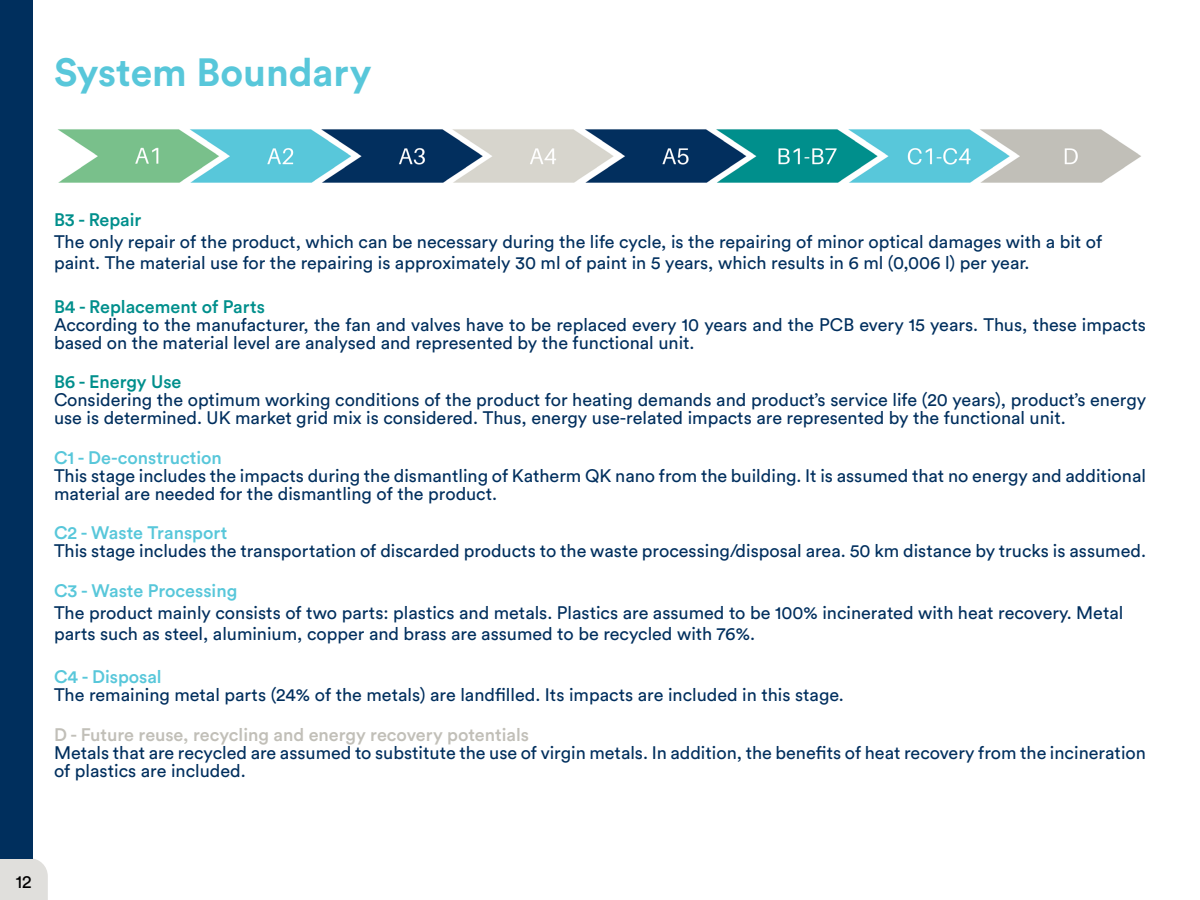
<style>
.page{position:relative;width:1200px;height:900px;background:#fff}
.page>*{position:absolute;margin:0;border:0;box-sizing:border-box;transform-origin:0 0}
.t1{font:700 39px "Circular Std";color:#58c7da}
.t2{font:18px/18px "Circular Std";color:#002f5e}
.t3{font:500 18px "Circular Std";color:#58c7da}
.t4{font:500 18px "Circular Std";color:#c1bfb8}
.t5{font:500 18px "Circular Std";color:#008f8c}
.t6{font:18px "Circular Std";color:#000}
</style>
<div class="page">
<div style="left:0;top:858px;width:48px;height:42px;background:#e0dfdc"></div>
<div style="left:0;top:0;width:33px;height:858px;background:#002f5d"></div>
<img style="left:58px;top:129px;width:1083px;height:54px">
<h1 class="t1" style="left:54px;top:47px;width:319px">System Boundary</h1>
<p class="t5" style="left:54px;top:209px;width:89px">B3 - Repair</p>
<p class="t2" style="left:54px;top:230px;width:1050px;line-height:21.6px">The only repair of the product, which can be necessary during the life cycle, is the repairing of minor optical damages with a bit of paint. The material use for the repairing is approximately 30 ml of paint in 5 years, which results in 6 ml (0,006 l) per year.</p>
<p class="t5" style="left:54px;top:295px;width:213px">B4 - Replacement of Parts</p>
<p class="t2" style="left:54px;top:315px;width:1094px">According to the manufacturer, the fan and valves have to be replaced every 10 years and the PCB every 15 years. Thus, these impacts based on the material level are analysed and represented by the functional unit.</p>
<p class="t5" style="left:54px;top:371px;width:129px">B6 - Energy Use</p>
<p class="t2" style="left:54px;top:391px;width:1094px">Considering the optimum working conditions of the product for heating demands and product’s service life (20 years), product’s energy use is determined. UK market grid mix is considered. Thus, energy use-related impacts are represented by the functional unit.</p>
<p class="t3" style="left:54px;top:446px;width:169px">C1 - De-construction</p>
<p class="t2" style="left:54px;top:466px;width:1094px">This stage includes the impacts during the dismantling of Katherm QK nano from the building. It is assumed that no energy and additional material are needed for the dismantling of the product.</p>
<p class="t3" style="left:54px;top:522px;width:175px">C2 - Waste Transport</p>
<p class="t2" style="left:54px;top:542px;width:1094px">This stage includes the transportation of discarded products to the waste processing/disposal area. 50 km distance by trucks is assumed.</p>
<p class="t3" style="left:54px;top:579px;width:185px">C3 - Waste Processing</p>
<p class="t2" style="left:54px;top:601px;width:1071px;line-height:21.6px">The product mainly consists of two parts: plastics and metals. Plastics are assumed to be 100% incinerated with heat recovery. Metal parts such as steel, aluminium, copper and brass are assumed to be recycled with 76%.</p>
<p class="t3" style="left:54px;top:666px;width:109px">C4 - Disposal</p>
<p class="t2" style="left:54px;top:686px;width:791px">The remaining metal parts (24% of the metals) are landfilled. Its impacts are included in this stage.</p>
<p class="t4" style="left:54px;top:723px;width:477px">D - Future reuse, recycling and energy recovery potentials</p>
<p class="t2" style="left:54px;top:743px;width:1093px">Metals that are recycled are assumed to substitute the use of virgin metals. In addition, the benefits of heat recovery from the incineration of plastics are included.</p>
<p class="t6" style="left:16px;top:870px;width:17px">12</p>
</div>
